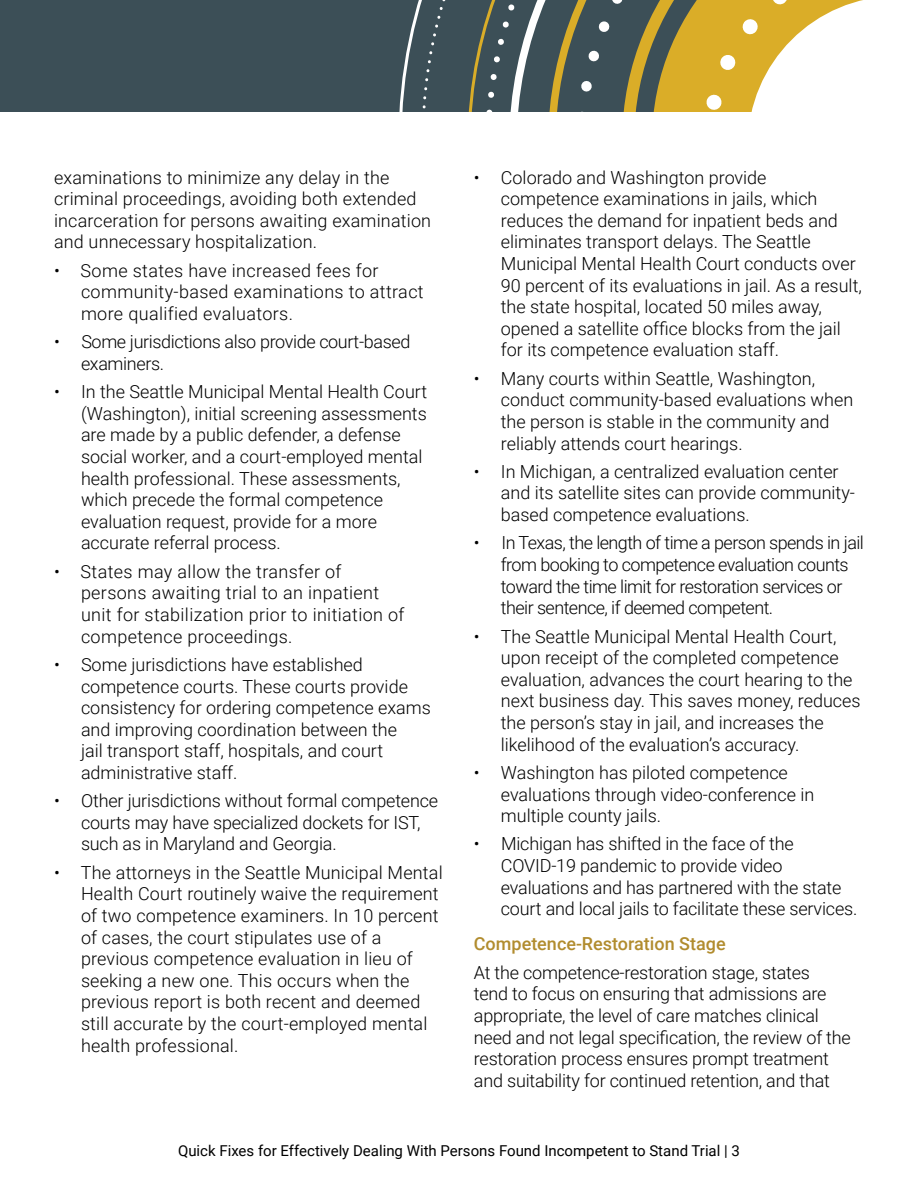
<style>
.page{position:relative;width:918px;height:1188px;background:#fff}
.page>*{position:absolute;margin:0;border:0;box-sizing:border-box;transform-origin:0 0}
.t1{font:300 18px/21.6px "Roboto";color:#000}
.t2{font:300 18px/21.6px "Roboto";letter-spacing:.02em;color:#000}
.t3{font:300 18px/21.6px "Roboto";letter-spacing:-.03em;color:#000}
.t4{font:300 18px/21.6px "Roboto";letter-spacing:-.02em;color:#000}
.t5{font:500 18px "Roboto";color:#b18c2e}
.t6{font:15px "Roboto";color:#000}
.s1{font-family:"Roboto Light 2";font-weight:400}
</style>
<div class="page">
<div style="left:0;top:0;width:918px;height:112px;background:#3c4f57"></div>
<svg style="left:399px;top:0;width:519px;height:112px"></svg>
<p class="t1" style="left:54px;top:166px;width:379px">examinations to minimize any delay in the criminal proceedings, avoiding both extended incarceration for persons awaiting examination and unnecessary hospitalization.</p>
<p class="t2" style="left:81px;top:259px;width:344px;text-indent:-27px">• Some states have increased fees for community-based examinations to attract more qualified evaluators.</p>
<p class="t4" style="left:81px;top:330px;width:331px;text-indent:-27px">• Some jurisdictions also provide court-based examiners.</p>
<p class="t1" style="left:81px;top:380px;width:348px;text-indent:-27px">• <span class="s1">In the Seattle Municipal Mental Health Court </span>(Washington), initial screening assessments are made by a public defender, a defense social worker, and a court-employed mental health professional. These assessments, which precede the formal competence evaluation request, provide for a more accurate referral process.</p>
<p class="t2" style="left:81px;top:560px;width:325px;text-indent:-27px">• States may allow the transfer of persons awaiting trial to an inpatient unit for stabilization prior to initiation of competence proceedings.</p>
<p class="t1" style="left:81px;top:653px;width:352px;text-indent:-27px">• Some jurisdictions have established competence courts. These courts provide consistency for ordering competence exams and improving coordination between the<br>jail transport staff, hospitals, and court administrative staff.</p>
<p class="t1" style="left:81px;top:789px;width:359px;text-indent:-27px">• Other jurisdictions without formal competence courts may have specialized dockets for IST, <span class="s1">such as in Maryland and Georgia.</span></p>
<p class="t1" style="left:81px;top:861px;width:363px;text-indent:-27px">• <span class="s1">The attorneys in the Seattle Municipal Mental Health Court routinely waive the requirement </span>of two competence examiners. In 10 percent of cases, the court stipulates use of a previous competence evaluation in lieu of seeking a new one. This occurs when the previous report is both recent and deemed still accurate by the court-employed mental health professional.</p>
<p class="t1" style="left:501px;top:166px;width:363px;text-indent:-27px">• Colorado and Washington provide competence examinations in jails, which reduces the demand for inpatient beds and eliminates transport delays. The Seattle <span class="s1">Municipal Mental Health Court conducts over </span>90 percent of its evaluations in jail. As a result, the state hospital, located 50 miles away, <span class="s1">opened a satellite office blocks from the jail </span>for its competence evaluation staff.</p>
<p class="t1" style="left:501px;top:367px;width:354px;text-indent:-27px">• <span class="s1">Many courts within Seattle, Washington, </span>conduct community-based evaluations when the person is stable in the community and reliably attends court hearings.</p>
<p class="t1" style="left:501px;top:460px;width:356px;text-indent:-27px">• <span class="s1">In Michigan, a centralized evaluation center </span>and its satellite sites can provide community&shy;based competence evaluations.</p>
<p class="t3" style="left:501px;top:532px;width:365px;text-indent:-27px">• In Texas, the length of time a person spends in jail from booking to competence evaluation counts toward the time limit for restoration services or their sentence, if deemed competent.</p>
<p class="t1" style="left:501px;top:625px;width:361px;text-indent:-27px">• <span class="s1">The Seattle Municipal Mental Health Court, </span>upon receipt of the completed competence evaluation, advances the court hearing to the next business day. This saves money, reduces the person’s stay in jail, and increases the likelihood of the evaluation’s accuracy.</p>
<p class="t1" style="left:501px;top:761px;width:315px;text-indent:-27px">• Washington has piloted competence evaluations through video-conference in multiple county jails.</p>
<p class="t1" style="left:501px;top:833px;width:358px;text-indent:-27px">• <span class="s1">Michigan has shifted in the face of the </span>COVID-19 pandemic to provide video evaluations and has partnered with the state court and local jails to facilitate these services.</p>
<h3 class="t5" style="left:474px;top:931px;width:253px">Competence-Restoration Stage</h3>
<p class="t1" style="left:474px;top:961px;width:379px">At the competence-restoration stage, states<br>tend to focus on ensuring that admissions are appropriate, the level of care matches clinical <span class="s1">need and not legal specification, the review of the </span>restoration process ensures prompt treatment and suitability for continued retention, and that</p>
<p class="t6" style="left:178px;top:1140px;width:563px">Quick Fixes for Effectively Dealing With Persons Found Incompetent to Stand Trial | 3</p>
</div>
